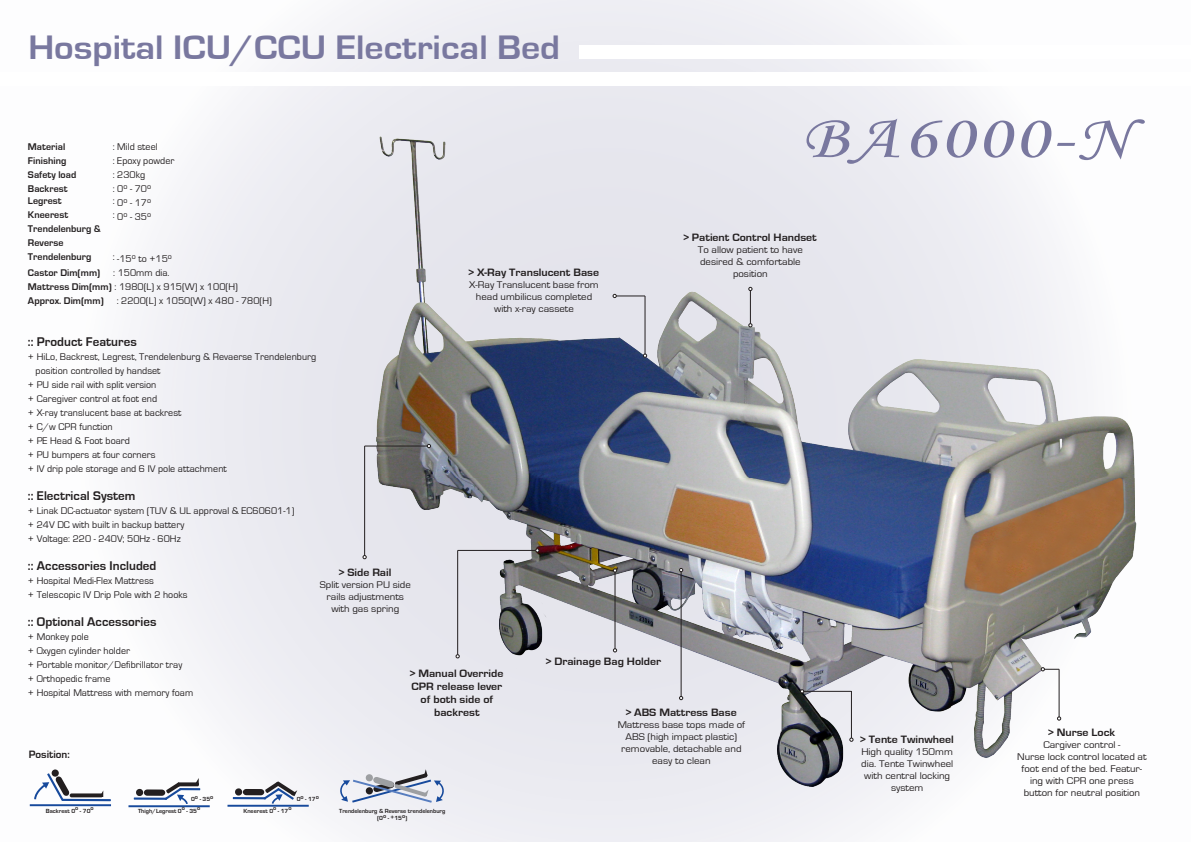
<style>
.page{position:relative;width:1191px;height:842px;background:#fff}
.page>*{position:absolute;margin:0;border:0;box-sizing:border-box;transform-origin:0 0}
.t1{font:62px "Monotype Corsiva";letter-spacing:.05em;color:#79789f;scale:1.23 1}
.t2{font:700 35px "Eurostile";color:#79789f;scale:1.08 1}
.t3{font:700 13px "Eurostile";letter-spacing:.005em;color:#231f20}
.t4{font:700 11px/13.2px "Eurostile";color:#231f20;text-align:center;scale:1.08 1}
.t5{font:700 11px "Eurostile";color:#231f20}
.t6{font:10px/14px "Eurostile";letter-spacing:.005em;color:#231f20}
.t7{font:10px/12px "Eurostile";letter-spacing:.005em;color:#231f20;text-align:center;scale:1.08 1}
.t8{font:700 10px/14px "Eurostile";letter-spacing:.005em;color:#231f20}
.t9{font:700 6.1px/7.3px "Eurostile";color:#231f20;text-align:center}
.s1{font-weight:700}
.s2{font-size:5.9px}
</style>
<div class="page">
<div style="left:0;top:0;width:1191px;height:842px;background:linear-gradient(to right,#f3f3f7,#f6f6f9)"></div>
<svg style="left:51px;top:769px;width:8px;height:8px"></svg>
<svg style="left:70px;top:793px;width:33px;height:4px"></svg>
<svg style="left:99px;top:790px;width:4px;height:7px"></svg>
<hr style="left:30px;top:804px;width:81px;height:2px;background:#174a9c">
<svg style="left:33px;top:773px;width:37px;height:28px"></svg>
<hr style="left:62px;top:799px;width:49px;height:2px;background:#174a9c">
<hr style="left:227px;top:805px;width:82px;height:2px;background:#174a9c">
<svg style="left:233px;top:781px;width:18px;height:24px"></svg>
<hr style="left:128px;top:805px;width:82px;height:2px;background:#174a9c">
<svg style="left:134px;top:778px;width:66px;height:28px"></svg>
<img style="left:251px;top:116px;width:929px;height:697px">
<div style="left:0;top:72px;width:1191px;height:14px;background:#fff"></div>
<hr style="left:851px;top:691px;width:1px;height:47px;background:#231f20">
<hr style="left:802px;top:691px;width:49px;height:1px;background:#231f20">
<svg style="left:800px;top:689px;width:4px;height:4px"></svg>
<svg style="left:849px;top:738px;width:4px;height:3px"></svg>
<hr style="left:750px;top:289px;width:1px;height:36px;background:#231f20">
<svg style="left:748px;top:287px;width:4px;height:4px"></svg>
<svg style="left:748px;top:323px;width:4px;height:4px"></svg>
<hr style="left:1058px;top:669px;width:1px;height:48px;background:#231f20">
<svg style="left:1041px;top:667px;width:18px;height:4px"></svg>
<svg style="left:1057px;top:717px;width:4px;height:3px"></svg>
<hr style="left:615px;top:570px;width:1px;height:80px;background:#231f20">
<svg style="left:613px;top:569px;width:4px;height:3px"></svg>
<svg style="left:613px;top:648px;width:4px;height:4px"></svg>
<hr style="left:614px;top:296px;width:31px;height:1px;background:#231f20">
<hr style="left:645px;top:296px;width:1px;height:60px;background:#231f20">
<svg style="left:613px;top:294px;width:3px;height:4px"></svg>
<svg style="left:643px;top:354px;width:4px;height:3px"></svg>
<hr style="left:681px;top:570px;width:1px;height:130px;background:#231f20">
<svg style="left:679px;top:696px;width:4px;height:4px"></svg>
<svg style="left:679px;top:568px;width:4px;height:4px"></svg>
<div style="left:579px;top:46px;width:612px;height:13px;background:#fff"></div>
<hr style="left:457px;top:550px;width:80px;height:1px;background:#231f20">
<svg style="left:535px;top:548px;width:4px;height:4px"></svg>
<hr style="left:364px;top:446px;width:65px;height:1px;background:#231f20">
<hr style="left:364px;top:446px;width:1px;height:109px;background:#231f20">
<svg style="left:427px;top:444px;width:4px;height:4px"></svg>
<svg style="left:363px;top:555px;width:3px;height:4px"></svg>
<hr style="left:457px;top:550px;width:1px;height:105px;background:#231f20">
<svg style="left:456px;top:654px;width:3px;height:4px"></svg>
<h2 class="t2" style="left:28px;top:28px;width:494px">Hospital ICU/CCU Electrical Bed</h2>
<h1 class="t1" style="left:801px;top:100px;width:268px">BA6000-N</h1>
<p class="t8" style="left:28px;top:140px;width:39px">Material</p>
<p class="t6" style="left:113px;top:140px;width:46px">: Mild steel</p>
<p class="t8" style="left:28px;top:154px;width:40px">Finishing</p>
<p class="t6" style="left:113px;top:154px;width:63px">: Epoxy powder</p>
<p class="t8" style="left:28px;top:168px;width:50px">Safety load</p>
<p class="t6" style="left:113px;top:168px;width:34px">: 230kg</p>
<p class="t8" style="left:28px;top:182px;width:41px">Backrest</p>
<p class="t6" style="left:113px;top:182px;width:40px">: 0<sup>o</sup> - 70<sup>o</sup></p>
<p class="t8" style="left:28px;top:194px;width:35px">Legrest</p>
<p class="t6" style="left:113px;top:196px;width:40px">: 0<sup>o</sup> - 17<sup>o</sup></p>
<p class="t8" style="left:28px;top:208px;width:42px">Kneerest</p>
<p class="t6" style="left:113px;top:210px;width:40px">: 0<sup>o</sup> - 35<sup>o</sup></p>
<p class="t8" style="left:28px;top:222px;width:74px">Trendelenburg &amp;<br>Reverse<br>Trendelenburg</p>
<p class="t4" style="left:684px;top:231px;width:125px">&gt; Patient Control Handset</p>
<p class="t7" style="left:698px;top:244px;width:99px">To allow patient to have desired &amp; comfortable position</p>
<p class="t6" style="left:113px;top:252px;width:61px">: -15<sup>o</sup> to +15<sup>o</sup></p>
<p class="t4" style="left:469px;top:266px;width:122px">&gt; X-Ray Translucent Base</p>
<p class="t7" style="left:469px;top:279px;width:121px">X-Ray Translucent base from head umbilicus completed with x-ray cassete</p>
<p class="t6" style="left:28px;top:266px;width:211px;text-indent:85px">: 150mm dia.<br><span class="s1">Mattress Dim(mm)</span> : 1980(L) x 915(W) x 100(H)<br><span class="s1">Approx. Dim(mm)</span></p>
<p class="t8" style="left:28px;top:266px;width:74px">Castor Dim(mm)</p>
<p class="t6" style="left:117px;top:294px;width:157px">: 2200(L) x 1050(W) x 480 - 780(H)</p>
<h3 class="t3" style="left:28px;top:335px;width:110px">:: Product Features</h3>
<p class="t6" style="left:28px;top:350px;width:290px">+ HiLo, Backrest, Legrest, Trendelenburg &amp; Revaerse Trendelenburg</p>
<p class="t6" style="left:36px;top:364px;width:126px">position controlled by handset</p>
<p class="t6" style="left:28px;top:378px;width:130px">+ PU side rail with split version</p>
<p class="t6" style="left:28px;top:392px;width:131px">+ Caregiver control at foot end</p>
<p class="t6" style="left:28px;top:406px;width:155px">+ X-ray translucent base at backrest</p>
<p class="t6" style="left:28px;top:420px;width:86px">+ C/w CPR function</p>
<p class="t6" style="left:28px;top:434px;width:104px">+ PE Head &amp; Foot board</p>
<p class="t6" style="left:28px;top:448px;width:129px">+ PU bumpers at four corners</p>
<p class="t6" style="left:28px;top:462px;width:200px">+ IV drip pole storage and 6 IV pole attachment</p>
<h3 class="t3" style="left:28px;top:489px;width:109px">:: Electrical System</h3>
<p class="t6" style="left:28px;top:504px;width:268px">+ Linak DC-actuator system (TUV &amp; UL approval &amp; EC60601-1) + 24V DC with built in backup battery<br>+ Voltage: 220 - 240V; 50Hz - 60Hz</p>
<h3 class="t3" style="left:28px;top:559px;width:130px">:: Accessories Included</h3>
<p class="t6" style="left:28px;top:574px;width:161px">+ Hospital Medi-Flex Mattress<br>+ Telescopic IV Drip Pole with 2 hooks</p>
<h3 class="t3" style="left:28px;top:615px;width:130px">:: Optional Accessories</h3>
<p class="t6" style="left:28px;top:630px;width:167px">+ Monkey pole<br>+ Oxygen cylinder holder<br>+ Portable monitor/Defibrillator tray<br>+ Orthopedic frame<br>+ Hospital Mattress with memory foam</p>
<p class="t4" style="left:339px;top:566px;width:50px">&gt; Side Rail</p>
<p class="t7" style="left:320px;top:579px;width:86px">Split version PU side rails adjustments with gas spring</p>
<p class="t4" style="left:546px;top:655px;width:108px">&gt; Drainage Bag Holder</p>
<p class="t4" style="left:410px;top:667px;width:88px">&gt; Manual Override<br>CPR release lever of both side of backrest</p>
<p class="t4" style="left:626px;top:706px;width:104px">&gt; ABS Mattress Base</p>
<p class="t7" style="left:617px;top:719px;width:120px">Mattress base tops made of<br>ABS (high impact plastic) removable, detachable and easy to clean</p>
<p class="t4" style="left:1048px;top:726px;width:63px">&gt; Nurse Lock</p>
<p class="t7" style="left:1017px;top:739px;width:121px">Cargiver control -<br>Nurse lock control located at foot end of the bed. Featur&shy;ing with CPR one press button for neutral position</p>
<p class="t4" style="left:860px;top:733px;width:88px">&gt; Tente Twinwheel</p>
<p class="t7" style="left:861px;top:746px;width:87px">High quality 150mm dia. Tente Twinwheel with central locking system</p>
<p class="t5" style="left:29px;top:748px;width:42px">Position:</p>
<p class="t9" style="left:191px;top:795px;width:24px">0o - 35o</p>
<p class="t9" style="left:297px;top:796px;width:24px">0o - 17o</p>
<p class="t9" style="left:46px;top:807px;width:49px">Backrest 0o - 70o</p>
<p class="t9" style="left:138px;top:807px;width:64px">Thigh/Legrest 0o - 35o</p>
<p class="t9" style="left:243px;top:807px;width:50px">Kneerest 0o - 17o</p>
<p class="t9" style="left:339px;top:807px;width:108px">Trendelenburg &amp; Reverse trendelenburg (0o - <span class="s2">+</span>15o)</p>
</div>
